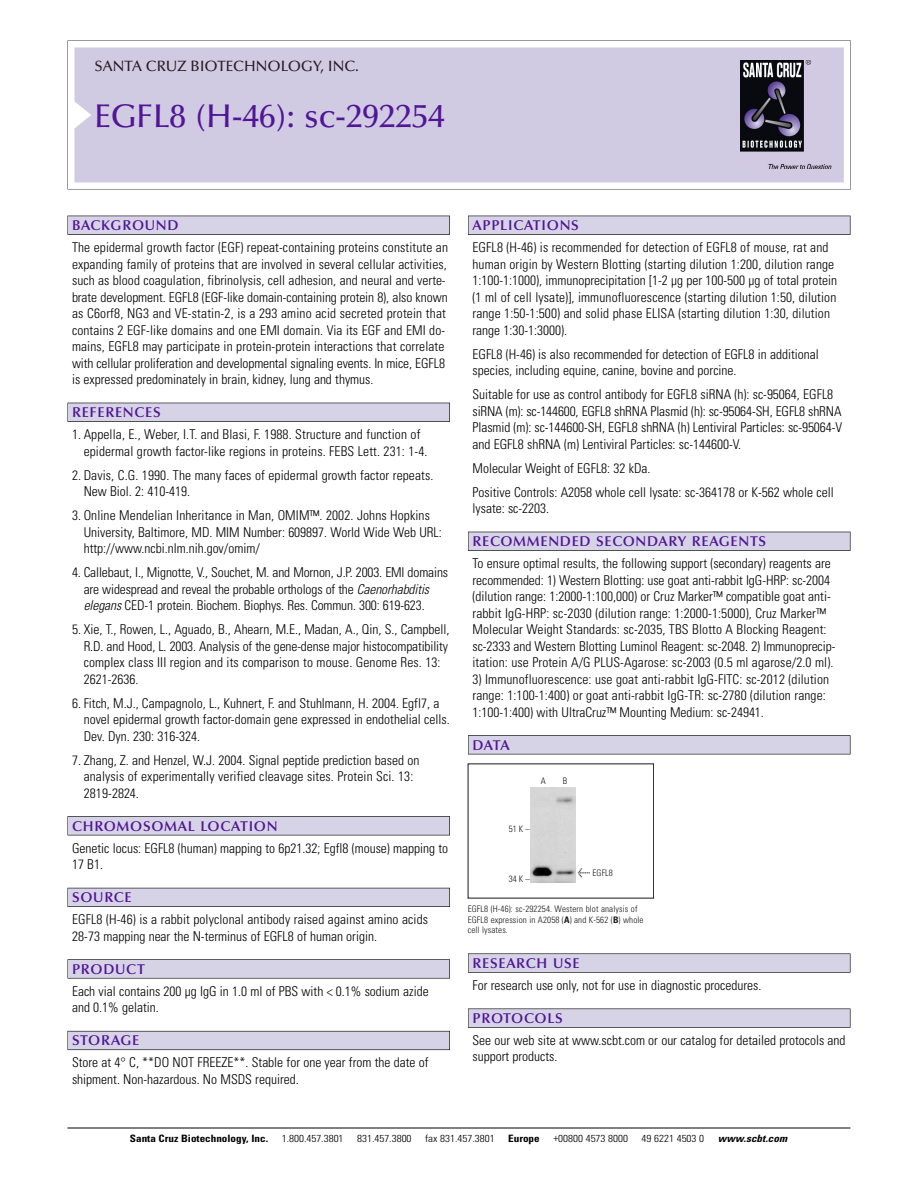
<style>
.page{position:relative;width:918px;height:1188px;background:#fff}
.page>*{position:absolute;margin:0;border:0;box-sizing:border-box;transform-origin:0 0}
.t1{font:500 33px "Optima";color:#511695}
.t2{font:500 15px "Optima";color:#231f20}
.t3{font:600 14.25px "Optima";letter-spacing:.05em;color:#511695}
.t4{font:300 condensed 13.5px/16.5px "Univers";color:#000}
.t5{font:300 condensed 10.2px "Univers";color:#000;scale:1.1 1}
.t6{font:700 condensed 10.2px "Univers";color:#000;scale:1.1 1}
.t7{font:italic 700 condensed 10.2px "Univers";letter-spacing:.005em;color:#000;scale:1.1 1}
.t8{font:9px/10.5px "Univers Condensed Light+SDXMHT";letter-spacing:.015em;color:#191919}
.s1{font-style:italic}
.s2{font-family:"Meta Plus Book Roman+DKGLXM";font-size:10.5px}
.s3{font-family:"Univers Condensed Bold+JUYKBS"}
</style>
<div class="page">
<svg style="left:68px;top:40px;width:783px;height:149px"></svg>
<div style="left:74px;top:47px;width:770px;height:135px;background:#d1cae3"></div>
<img style="left:741px;top:60px;width:90px;height:108px">
<div style="left:68px;top:216px;width:382px;height:19px;background:#525155"></div>
<div style="left:68px;top:216px;width:381px;height:18px;background:#d7d3e7"></div>
<div style="left:68px;top:403px;width:382px;height:19px;background:#515055"></div>
<div style="left:68px;top:403px;width:381px;height:18px;background:#d7d3e7"></div>
<div style="left:68px;top:816px;width:382px;height:19px;background:#545357"></div>
<div style="left:68px;top:817px;width:381px;height:18px;background:#d7d3e7"></div>
<div style="left:68px;top:888px;width:382px;height:19px;background:#54535a"></div>
<div style="left:68px;top:888px;width:381px;height:18px;background:#d7d3e7"></div>
<svg style="left:68px;top:959px;width:382px;height:20px"></svg>
<div style="left:68px;top:960px;width:381px;height:18px;background:#d7d3e7"></div>
<div style="left:68px;top:1031px;width:382px;height:19px;background:#66646e"></div>
<div style="left:68px;top:1031px;width:381px;height:18px;background:#d7d3e7"></div>
<div style="left:468px;top:216px;width:382px;height:19px;background:#525155"></div>
<div style="left:468px;top:216px;width:382px;height:18px;background:#d7d3e7"></div>
<div style="left:468px;top:532px;width:382px;height:19px;background:#515055"></div>
<div style="left:468px;top:532px;width:382px;height:18px;background:#d7d3e7"></div>
<div style="left:468px;top:735px;width:382px;height:19px;background:#545357"></div>
<div style="left:468px;top:736px;width:382px;height:18px;background:#d7d3e7"></div>
<svg style="left:468px;top:953px;width:382px;height:20px"></svg>
<div style="left:468px;top:954px;width:382px;height:18px;background:#d7d3e7"></div>
<div style="left:468px;top:1009px;width:382px;height:19px;background:#575759"></div>
<div style="left:468px;top:1009px;width:382px;height:18px;background:#d7d3e7"></div>
<hr style="left:68px;top:1128px;width:782px;height:1px;background:#000">
<img style="left:531px;top:788px;width:45px;height:95px">
<p class="t2" style="left:94px;top:61px;width:266px">SANTA CRUZ BIOTECHNOLOGY, INC.</p>
<h1 class="t1" style="left:94px;top:103px;width:352px">EGFL8 (H-46): sc-292254</h1>
<p class="t3" style="left:72px;top:219px;width:108px">BACKGROUND</p>
<p class="t4" style="left:72px;top:240px;width:377px">The epidermal growth factor (EGF) repeat-containing proteins constitute an expanding family of proteins that are involved in several cellular activities, such as blood coagulation, fibrinolysis, cell adhesion, and neural and verte&shy;brate development. EGFL8 (EGF-like domain-containing protein 8), also known as C6orf8, NG3 and VE-statin-2, is a 293 amino acid secreted protein that contains 2 EGF-like domains and one EMI domain. Via its EGF and EMI do&shy;mains, EGFL8 may participate in protein-protein interactions that correlate with cellular proliferation and developmental signaling events. In mice, EGFL8 is expressed predominately in brain, kidney, lung and thymus.</p>
<p class="t3" style="left:72px;top:407px;width:90px">REFERENCES</p>
<p class="t4" style="left:84px;top:427px;width:345px;text-indent:-12px">1. Appella, E., Weber, I.T. and Blasi, F. 1988. Structure and function of epidermal growth factor-like regions in proteins. FEBS Lett. 231: 1-4.</p>
<p class="t4" style="left:84px;top:468px;width:351px;text-indent:-12px">2. Davis, C.G. 1990. The many faces of epidermal growth factor repeats.<br>New Biol. 2: 410-419.</p>
<p class="t4" style="left:84px;top:508px;width:360px;text-indent:-12px">3. Online Mendelian Inheritance in Man, OMIM™. 2002. Johns Hopkins<br>University, Baltimore, MD. MIM Number: 609897. World Wide Web URL: http://www.ncbi.nlm.nih.gov/omim/</p>
<p class="t4" style="left:84px;top:565px;width:366px;text-indent:-12px">4. Callebaut, I., Mignotte, V., Souchet, M. and Mornon, J.P. 2003. EMI domains are widespread and reveal the probable orthologs of the <span class="s1">Caenorhabditis elegans</span> CED-1 protein. Biochem. Biophys. Res. Commun. 300: 619-623.</p>
<p class="t4" style="left:84px;top:622px;width:367px;text-indent:-12px">5. Xie, T., Rowen, L., Aguado, B., Ahearn, M.E., Madan, A., Qin, S., Campbell, R.D. and Hood, L. 2003. Analysis of the gene-dense major histocompatibility complex class III region and its comparison to mouse. Genome Res. 13:<br>2621-2636.</p>
<p class="t4" style="left:84px;top:696px;width:368px;text-indent:-12px">6. Fitch, M.J., Campagnolo, L., Kuhnert, F. and Stuhlmann, H. 2004. Egfl7, a novel epidermal growth factor-domain gene expressed in endothelial cells.<br>Dev. Dyn. 230: 316-324.</p>
<p class="t4" style="left:84px;top:753px;width:337px;text-indent:-12px">7. Zhang, Z. and Henzel, W.J. 2004. Signal peptide prediction based on analysis of experimentally verified cleavage sites. Protein Sci. 13:<br>2819-2824.</p>
<p class="t3" style="left:72px;top:820px;width:207px">CHROMOSOMAL LOCATION</p>
<p class="t4" style="left:72px;top:841px;width:378px">Genetic locus: EGFL8 (human) mapping to 6p21.32; Egfl8 (mouse) mapping to<br>17 B1.</p>
<p class="t3" style="left:72px;top:892px;width:61px">SOURCE</p>
<p class="t4" style="left:72px;top:912px;width:358px">EGFL8 (H-46) is a rabbit polyclonal antibody raised against amino acids<br>28-73 mapping near the N-terminus of EGFL8 of human origin.</p>
<p class="t3" style="left:72px;top:963px;width:74px">PRODUCT</p>
<p class="t4" style="left:72px;top:984px;width:358px">Each vial contains 200 µg IgG in 1.0 ml of PBS with &lt; 0.1% sodium azide and 0.1% gelatin.</p>
<p class="t3" style="left:72px;top:1035px;width:69px">STORAGE</p>
<p class="t4" style="left:72px;top:1055px;width:358px">Store at 4° C, **DO NOT FREEZE**. Stable for one year from the date of shipment. Non-hazardous. No MSDS required.</p>
<p class="t3" style="left:473px;top:219px;width:108px">APPLICATIONS</p>
<p class="t4" style="left:473px;top:240px;width:366px">EGFL8 (H-46) is recommended for detection of EGFL8 of mouse, rat and human origin by Western Blotting (starting dilution 1:200, dilution range 1:100-1:1000), immunoprecipitation [1-2 µg per 100-500 µg of total protein (1 ml of cell lysate)], immunofluorescence (starting dilution 1:50, dilution range 1:50-1:500) and solid phase ELISA (starting dilution 1:30, dilution range 1:30-1:3000).</p>
<p class="t4" style="left:473px;top:347px;width:348px">EGFL8 (H-46) is also recommended for detection of EGFL8 in additional species, including equine, canine, bovine and porcine.</p>
<p class="t4" style="left:473px;top:387px;width:371px">Suitable for use as control antibody for EGFL8 siRNA (h): sc-95064, EGFL8 siRNA (m): sc-144600, EGFL8 shRNA Plasmid (h): sc-95064-SH, EGFL8 shRNA Plasmid (m): sc-144600-SH, EGFL8 shRNA (h) Lentiviral Particles: sc-95064-V and EGFL8 shRNA (m) Lentiviral Particles: sc-144600-V.</p>
<p class="t4" style="left:473px;top:457px;width:363px;line-height:24px">Molecular Weight of EGFL8: 32 kDa.<br>Positive Controls: A2058 whole cell lysate: sc-364178 or K-562 whole cell</p>
<p class="t4" style="left:473px;top:501px;width:78px">lysate: sc-2203.</p>
<p class="t3" style="left:473px;top:536px;width:295px">RECOMMENDED SECONDARY REAGENTS</p>
<p class="t4" style="left:473px;top:556px;width:364px">To ensure optimal results, the following support (secondary) reagents are recommended: 1) Western Blotting: use goat anti-rabbit IgG-HRP: sc-2004 (dilution range: 1:2000-1:100,000) or Cruz Marker™ compatible goat anti&shy;rabbit IgG-HRP: sc-2030 (dilution range: 1:2000-1:5000), Cruz Marker™ Molecular Weight Standards: sc-2035, TBS Blotto A Blocking Reagent: sc-2333 and Western Blotting Luminol Reagent: sc-2048. 2) Immunoprecip&shy;itation: use Protein A/G PLUS-Agarose: sc-2003 (0.5 ml agarose/2.0 ml).</p>
<p class="t4" style="left:473px;top:672px;width:358px">3) Immunofluorescence: use goat anti-rabbit IgG-FITC: sc-2012 (dilution range: 1:100-1:400) or goat anti-rabbit IgG-TR: sc-2780 (dilution range:<br>1:100-1:400) with UltraCruz™ Mounting Medium: sc-24941.</p>
<p class="t3" style="left:473px;top:739px;width:39px">DATA</p>
<p class="t8" style="left:541px;top:777px;width:7px">A</p>
<p class="t8" style="left:563px;top:777px;width:6px">B</p>
<p class="t8" style="left:509px;top:825px;width:22px">51K–</p>
<p class="t8" style="left:509px;top:874px;width:22px">34K–</p>
<p class="t8" style="left:578px;top:868px;width:37px"><span class="s2">&lt;</span> EGFL8</p>
<p class="t8" style="left:468px;top:905px;width:177px">EGFL8 (H-46): sc-292254. Western blot analysis of<br>EGFL8 expression in A2058 (<span class="s3">A</span>) and K-562 (<span class="s3">B</span>) whole cell lysates.</p>
<p class="t3" style="left:473px;top:957px;width:109px">RESEARCH USE</p>
<p class="t4" style="left:473px;top:978px;width:290px">For research use only, not for use in diagnostic procedures.</p>
<p class="t3" style="left:473px;top:1012px;width:92px">PROTOCOLS</p>
<p class="t4" style="left:473px;top:1033px;width:375px">See our web site at www.scbt.com or our catalog for detailed protocols and support products.</p>
<p class="t6" style="left:130px;top:1135px;width:127px">Santa Cruz Biotechnology, Inc.</p>
<p class="t5" style="left:282px;top:1135px;width:58px">1.800.457.3801</p>
<p class="t5" style="left:357px;top:1135px;width:51px">831.457.3800</p>
<p class="t5" style="left:425px;top:1135px;width:65px">fax 831.457.3801</p>
<p class="t6" style="left:508px;top:1135px;width:30px">Europe</p>
<p class="t5" style="left:553px;top:1135px;width:69px">+00800 4573 8000</p>
<p class="t5" style="left:642px;top:1135px;width:58px">49 6221 4503 0</p>
<p class="t7" style="left:718px;top:1135px;width:64px">www.scbt.com</p>
</div>
